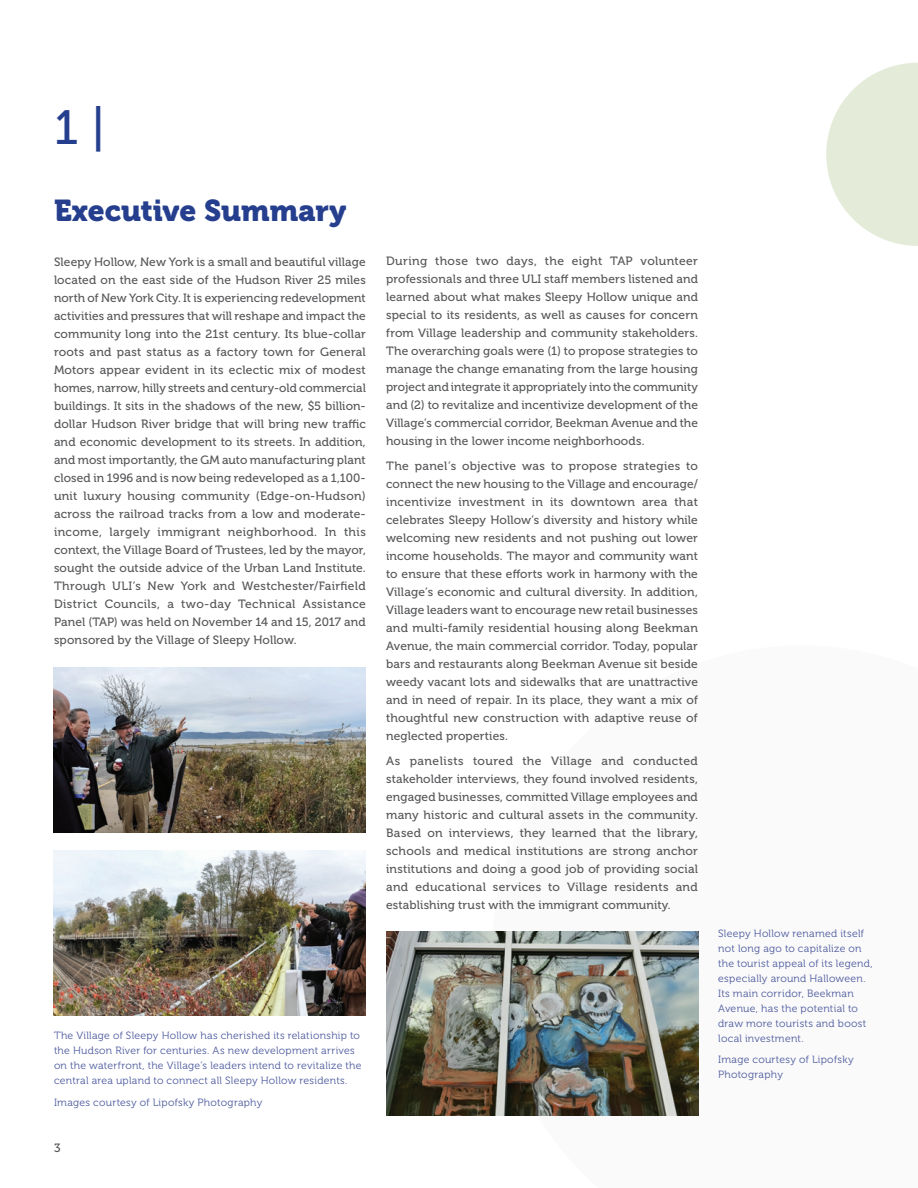
<style>
.page{position:relative;width:918px;height:1188px;background:#fff}
.page>*{position:absolute;margin:0;border:0;box-sizing:border-box;transform-origin:0 0}
.t1{font:48px "Museo 500";color:#253f8e}
.t2{font:30px "Museo 900";color:#253f8e}
.t3{font:12px/18px "Museo 500";letter-spacing:.01em;color:#57585a}
.t4{font:10.5px/15px "Museo 300";letter-spacing:.025em;color:#4d5a9e}
</style>
<div class="page">
<svg style="left:826px;top:63px;width:92px;height:183px"></svg>
<img style="left:54px;top:667px;width:312px;height:166px">
<img style="left:54px;top:850px;width:312px;height:165px">
<img style="left:386px;top:932px;width:312px;height:184px">
<h1 class="t1" style="left:54px;top:101px;width:53px">1 |</h1>
<h2 class="t2" style="left:54px;top:193px;width:294px">Executive Summary</h2>
<p class="t3" style="left:54px;top:253px;width:313px">Sleepy Hollow, New York is a small and beautiful village located on the east side of the Hudson River 25 miles north of New York City. It is experiencing redevelopment activities and pressures that will reshape and impact the community long into the 21st century. Its blue-collar roots and past status as a factory town for General Motors appear evident in its eclectic mix of modest homes, narrow, hilly streets and century-old commercial buildings. It sits in the shadows of the new, $5 billion&shy;dollar Hudson River bridge that will bring new traffic and economic development to its streets. In addition, and most importantly, the GM auto manufacturing plant closed in 1996 and is now being redeveloped as a 1,100- unit luxury housing community (Edge-on-Hudson) across the railroad tracks from a low and moderate&shy;income, largely immigrant neighborhood. In this context, the Village Board of Trustees, led by the mayor, sought the outside advice of the Urban Land Institute.<br>Through ULI’s New York and Westchester/Fairfield District Councils, a two-day Technical Assistance Panel (TAP) was held on November 14 and 15, 2017 and sponsored by the Village of Sleepy Hollow.</p>
<p class="t3" style="left:386px;top:252px;width:313px">During those two days, the eight TAP volunteer professionals and three ULI staff members listened and learned about what makes Sleepy Hollow unique and special to its residents, as well as causes for concern from Village leadership and community stakeholders.<br>The overarching goals were (1) to propose strategies to manage the change emanating from the large housing project and integrate it appropriately into the community and (2) to revitalize and incentivize development of the Village’s commercial corridor, Beekman Avenue and the housing in the lower income neighborhoods.</p>
<p class="t3" style="left:386px;top:457px;width:313px;text-align:justify">The panel’s objective was to propose strategies to connect the new housing to the Village and encourage/ incentivize investment in its downtown area that celebrates Sleepy Hollow’s diversity and history while welcoming new residents and not pushing out lower income households. The mayor and community want to ensure that these efforts work in harmony with the Village’s economic and cultural diversity. In addition, Village leaders want to encourage new retail businesses and multi-family residential housing along Beekman Avenue, the main commercial corridor. Today, popular bars and restaurants along Beekman Avenue sit beside weedy vacant lots and sidewalks that are unattractive and in need of repair. In its place, they want a mix of thoughtful new construction with adaptive reuse of neglected properties.</p>
<p class="t3" style="left:386px;top:752px;width:313px">As panelists toured the Village and conducted stakeholder interviews, they found involved residents, engaged businesses, committed Village employees and many historic and cultural assets in the community.<br>Based on interviews, they learned that the library, schools and medical institutions are strong anchor institutions and doing a good job of providing social and educational services to Village residents and establishing trust with the immigrant community.</p>
<p class="t4" style="left:54px;top:1028px;width:309px">The Village of Sleepy Hollow has cherished its relationship to the Hudson River for centuries. As new development arrives on the waterfront, the Village’s leaders intend to revitalize the central area upland to connect all Sleepy Hollow residents.</p>
<p class="t4" style="left:54px;top:1095px;width:210px">Images courtesy of Lipofsky Photography</p>
<p class="t3" style="left:54px;top:1139px;width:8px">3</p>
<p class="t4" style="left:718px;top:926px;width:156px">Sleepy Hollow renamed itself not long ago to capitalize on the tourist appeal of its legend, especially around Halloween.<br>Its main corridor, Beekman<br>Avenue, has the potential to draw more tourists and boost local investment.</p>
<p class="t4" style="left:718px;top:1052px;width:137px">Image courtesy of Lipofsky<br>Photography</p>
</div>
